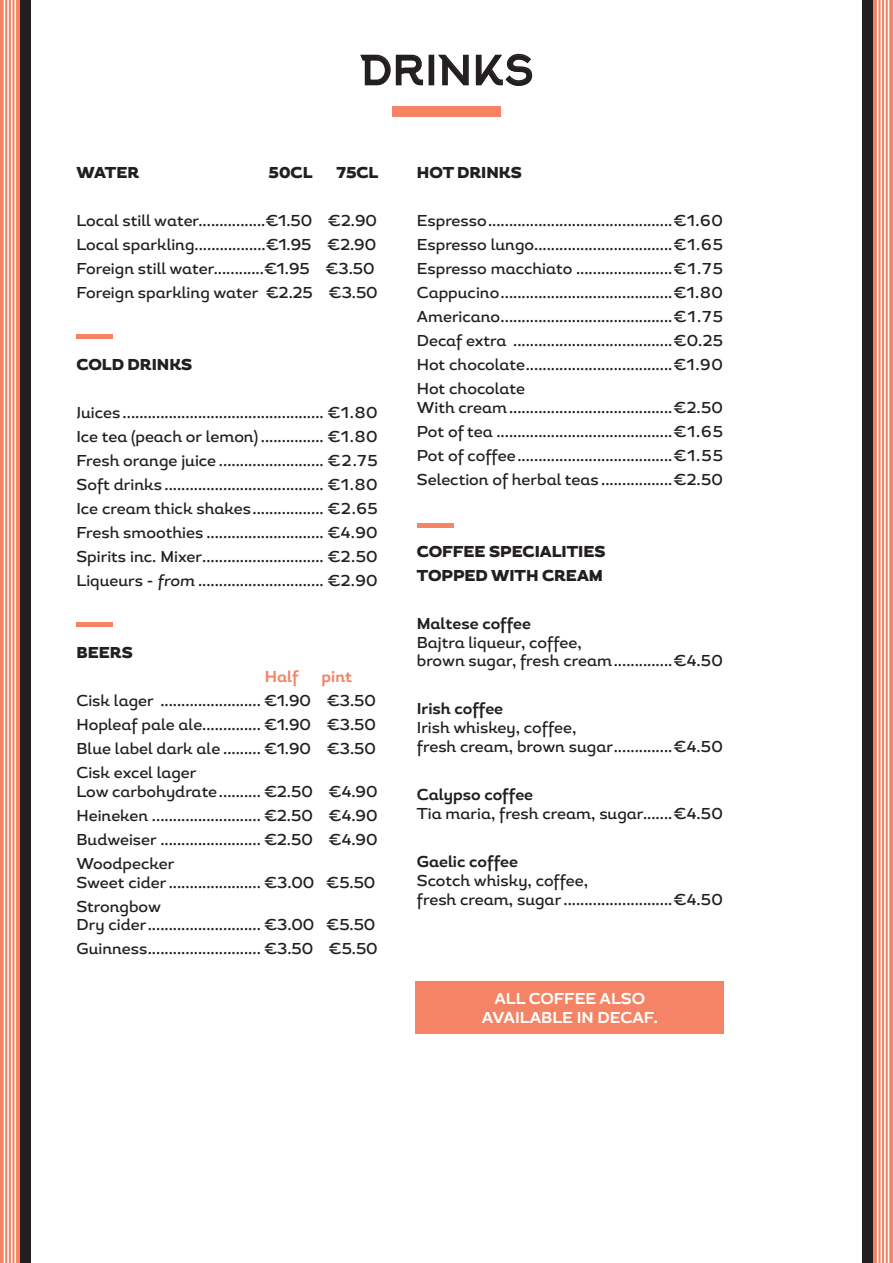
<style>
.page{position:relative;width:893px;height:1263px;background:#fff}
.page>*{position:absolute;margin:0;border:0;box-sizing:border-box;transform-origin:0 0}
.t1{font:39px "Arkhip";color:#231f20}
.desc{font:500 15.75px "Magallanes";color:#231f20}
.desc-2{font:900 15.75px/24px "Magallanes";color:#231f20}
.desc-3{font:700 15.75px "Magallanes";color:#231f20}
.desc-4{font:700 15.75px "Magallanes";color:#fff}
.desc-5{font:700 15.75px "Magallanes";color:#f48465}
.s1{font-style:italic}
</style>
<div class="page">
<div style="left:11px;top:0;width:20px;height:1263px;background:#231f20"></div>
<svg style="left:0;top:0;width:20px;height:1263px;fill:#f48465"></svg>
<hr style="left:4px;top:0;width:1px;height:1263px;background:#fff">
<hr style="left:7px;top:0;width:2px;height:1263px;background:#fff">
<hr style="left:11px;top:0;width:1px;height:1263px;background:#fff">
<hr style="left:15px;top:0;width:1px;height:1263px;background:#fff">
<div style="left:862px;top:0;width:20px;height:1263px;background:#231f20"></div>
<svg style="left:873px;top:0;width:20px;height:1263px;fill:#f48465"></svg>
<hr style="left:888px;top:0;width:1px;height:1263px;background:#fff">
<hr style="left:884px;top:0;width:2px;height:1263px;background:#fff">
<hr style="left:880px;top:0;width:2px;height:1263px;background:#fff">
<hr style="left:877px;top:0;width:1px;height:1263px;background:#fff">
<svg style="left:360px;top:54px;width:64px;height:32px"></svg>
<div style="left:429px;top:55px;width:5px;height:30px;border:2px solid #231f20"></div>
<svg style="left:438px;top:54px;width:31px;height:32px"></svg>
<svg style="left:475px;top:53px;width:58px;height:33px"></svg>
<div style="left:392px;top:106px;width:109px;height:11px;background:#f48465"></div>
<div style="left:417px;top:523px;width:37px;height:5px;background:#f48465"></div>
<div style="left:77px;top:622px;width:36px;height:5px;background:#f48465"></div>
<div style="left:415px;top:981px;width:309px;height:53px;background:#f48465"></div>
<hr style="left:77px;top:334px;width:36px;height:4px;background:#f48465">
<p class="t1" style="left:360px;top:48px;width:175px">DRINKS</p>
<p class="desc-2" style="left:77px;top:161px;width:64px">WATER</p>
<p class="desc-2" style="left:269px;top:161px;width:45px">50CL</p>
<p class="desc-2" style="left:336px;top:161px;width:43px">75CL</p>
<p class="desc" style="left:77px;top:210px;width:302px">Local still water................€1.50 €2.90</p>
<p class="desc" style="left:77px;top:234px;width:301px">Local sparkling.................€1.95 €2.90</p>
<p class="desc" style="left:77px;top:258px;width:300px">Foreign still water............€1.95 €3.50</p>
<p class="desc" style="left:77px;top:282px;width:303px">Foreign sparkling water €2.25 €3.50</p>
<p class="desc-2" style="left:77px;top:353px;width:117px">COLD DRINKS</p>
<p class="desc" style="left:77px;top:402px;width:303px">Juices ................................................ €1.80</p>
<p class="desc" style="left:77px;top:426px;width:303px">Ice tea (peach or lemon) ............... €1.80</p>
<p class="desc" style="left:77px;top:450px;width:303px">Fresh orange juice ......................... €2.75</p>
<p class="desc" style="left:77px;top:474px;width:303px">Soft drinks ...................................... €1.80</p>
<p class="desc" style="left:77px;top:498px;width:303px">Ice cream thick shakes................. €2.65</p>
<p class="desc" style="left:77px;top:522px;width:303px">Fresh smoothies ............................ €4.90</p>
<p class="desc" style="left:77px;top:546px;width:303px">Spirits inc. Mixer............................. €2.50</p>
<p class="desc" style="left:77px;top:570px;width:303px">Liqueurs - <span class="s1">from</span> .............................. €2.90</p>
<p class="desc-2" style="left:77px;top:641px;width:58px">BEERS</p>
<p class="desc-5" style="left:265px;top:666px;width:35px">Half</p>
<p class="desc-5" style="left:322px;top:666px;width:32px">pint</p>
<p class="desc" style="left:77px;top:690px;width:301px">Cisk lager ........................ €1.90 €3.50</p>
<p class="desc" style="left:77px;top:714px;width:301px">Hopleaf pale ale.............. €1.90 €3.50</p>
<p class="desc" style="left:77px;top:738px;width:301px">Blue label dark ale ......... €1.90 €3.50</p>
<p class="desc" style="left:77px;top:762px;width:121px">Cisk excel lager</p>
<p class="desc" style="left:77px;top:781px;width:302px">Low carbohydrate.......... €2.50 €4.90</p>
<p class="desc" style="left:77px;top:805px;width:302px">Heineken .......................... €2.50 €4.90</p>
<p class="desc" style="left:77px;top:829px;width:302px">Budweiser ........................ €2.50 €4.90</p>
<p class="desc" style="left:77px;top:853px;width:99px">Woodpecker</p>
<p class="desc" style="left:77px;top:872px;width:300px">Sweet cider ...................... €3.00 €5.50</p>
<p class="desc" style="left:77px;top:896px;width:86px">Strongbow</p>
<p class="desc" style="left:77px;top:915px;width:300px">Dry cider........................... €3.00 €5.50</p>
<p class="desc" style="left:77px;top:939px;width:303px">Guinness........................... €3.50 €5.50</p>
<p class="desc-2" style="left:417px;top:161px;width:107px">HOT DRINKS</p>
<p class="desc" style="left:417px;top:210px;width:308px">Espresso............................................€1.60</p>
<p class="desc" style="left:417px;top:234px;width:308px">Espresso lungo.................................€1.65</p>
<p class="desc" style="left:417px;top:258px;width:308px">Espresso macchiato .......................€1.75</p>
<p class="desc" style="left:417px;top:282px;width:308px">Cappucino.........................................€1.80</p>
<p class="desc" style="left:417px;top:306px;width:308px">Americano.........................................€1.75</p>
<p class="desc" style="left:417px;top:330px;width:308px">Decaf extra ......................................€0.25</p>
<p class="desc" style="left:417px;top:354px;width:308px">Hot chocolate...................................€1.90</p>
<p class="desc" style="left:417px;top:378px;width:110px">Hot chocolate</p>
<p class="desc" style="left:417px;top:397px;width:308px">With cream.......................................€2.50</p>
<p class="desc" style="left:417px;top:421px;width:308px">Pot of tea ..........................................€1.65</p>
<p class="desc" style="left:417px;top:445px;width:308px">Pot of coffee.....................................€1.55</p>
<p class="desc" style="left:417px;top:469px;width:308px">Selection of herbal teas .................€2.50</p>
<p class="desc-2" style="left:417px;top:540px;width:190px">COFFEE SPECIALITIES<br>TOPPED WITH CREAM</p>
<p class="desc-3" style="left:417px;top:613px;width:116px">Maltese coffee</p>
<p class="desc" style="left:417px;top:632px;width:166px">Bajtra liqueur, coffee,</p>
<p class="desc" style="left:417px;top:651px;width:308px">brown sugar, fresh cream..............€4.50</p>
<p class="desc-3" style="left:417px;top:699px;width:88px">Irish coffee</p>
<p class="desc" style="left:417px;top:718px;width:161px">Irish whiskey, coffee,</p>
<p class="desc" style="left:417px;top:737px;width:308px">fresh cream, brown sugar..............€4.50</p>
<p class="desc-3" style="left:417px;top:785px;width:118px">Calypso coffee</p>
<p class="desc" style="left:417px;top:804px;width:308px">Tia maria, fresh cream, sugar.......€4.50</p>
<p class="desc-3" style="left:417px;top:852px;width:103px">Gaelic coffee</p>
<p class="desc" style="left:417px;top:871px;width:173px">Scotch whisky, coffee,</p>
<p class="desc" style="left:417px;top:889px;width:308px">fresh cream, sugar ..........................€4.50</p>
<p class="desc-4" style="left:494px;top:988px;width:152px">ALL COFFEE ALSO</p>
<p class="desc-4" style="left:482px;top:1007px;width:178px">AVAILABLE IN DECAF.</p>
</div>
